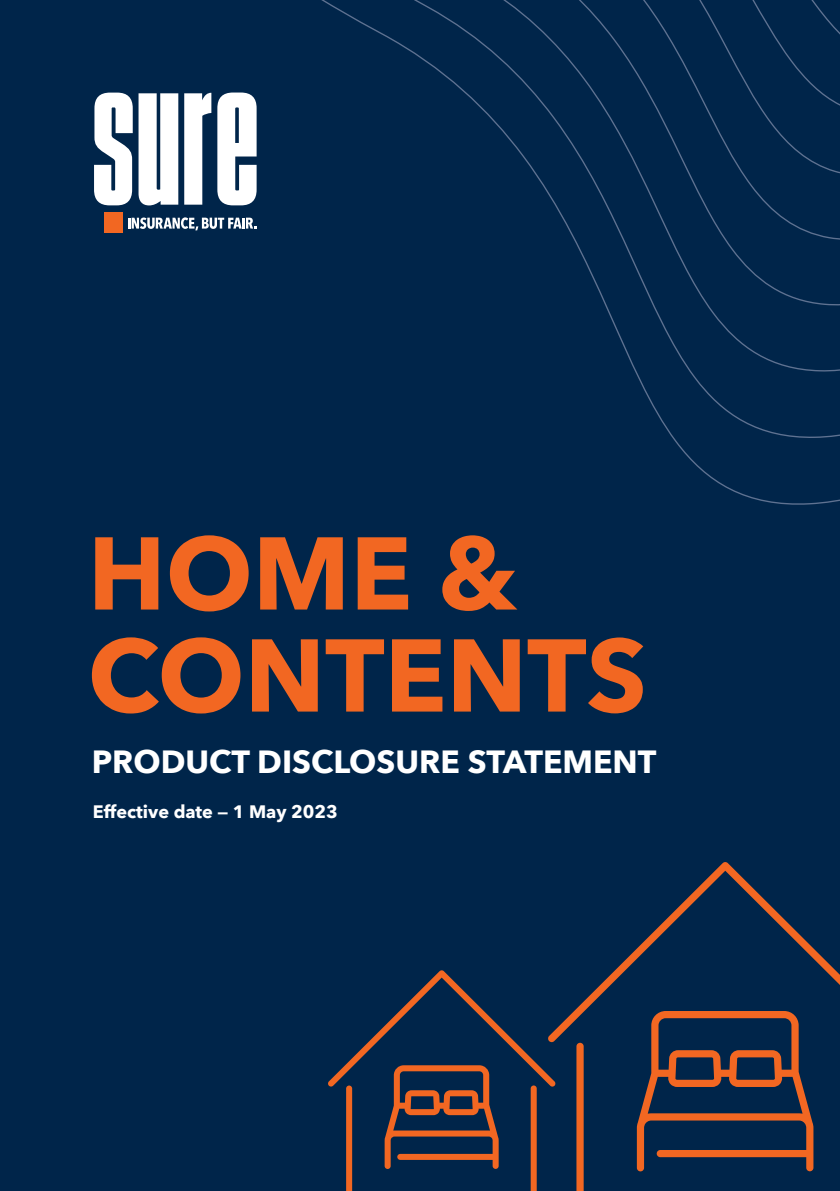
<style>
.page{position:relative;width:840px;height:1191px;background:#fff}
.page>*{position:absolute;margin:0;border:0;box-sizing:border-box;transform-origin:0 0}
.t1{font:700 102px/102px "Avenir Next";color:#f26722}
.t2{font:700 32px "Avenir Next";color:#fff}
.t3{font:700 18px "Avenir Next";color:#fff}
</style>
<div class="page">
<div style="left:0;top:0;width:839px;height:1191px;background:#00254a"></div>
<svg style="left:328px;top:970px;width:227px;height:221px"></svg>
<svg style="left:547px;top:862px;width:292px;height:180px"></svg>
<svg style="left:576px;top:1011px;width:263px;height:180px"></svg>
<svg style="left:359px;top:0;width:480px;height:309px"></svg>
<svg style="left:437px;top:0;width:402px;height:246px"></svg>
<svg style="left:515px;top:0;width:324px;height:183px"></svg>
<svg style="left:592px;top:0;width:247px;height:113px"></svg>
<svg style="left:184px;top:93px;width:27px;height:112px"></svg>
<svg style="left:217px;top:93px;width:39px;height:112px;background:#dde2e7"></svg>
<svg style="left:94px;top:93px;width:84px;height:112px"></svg>
<div style="left:104px;top:213px;width:18px;height:20px;background:#f26722"></div>
<svg style="left:128px;top:217px;width:128px;height:13px"></svg>
<h1 class="t1" style="left:88px;top:521px;width:560px">HOME &amp;<br>CONTENTS</h1>
<p class="t2" style="left:92px;top:734px;width:566px">PRODUCT DISCLOSURE STATEMENT</p>
<p class="t3" style="left:93px;top:795px;width:246px">Effective date — 1 May 2023</p>
</div>
